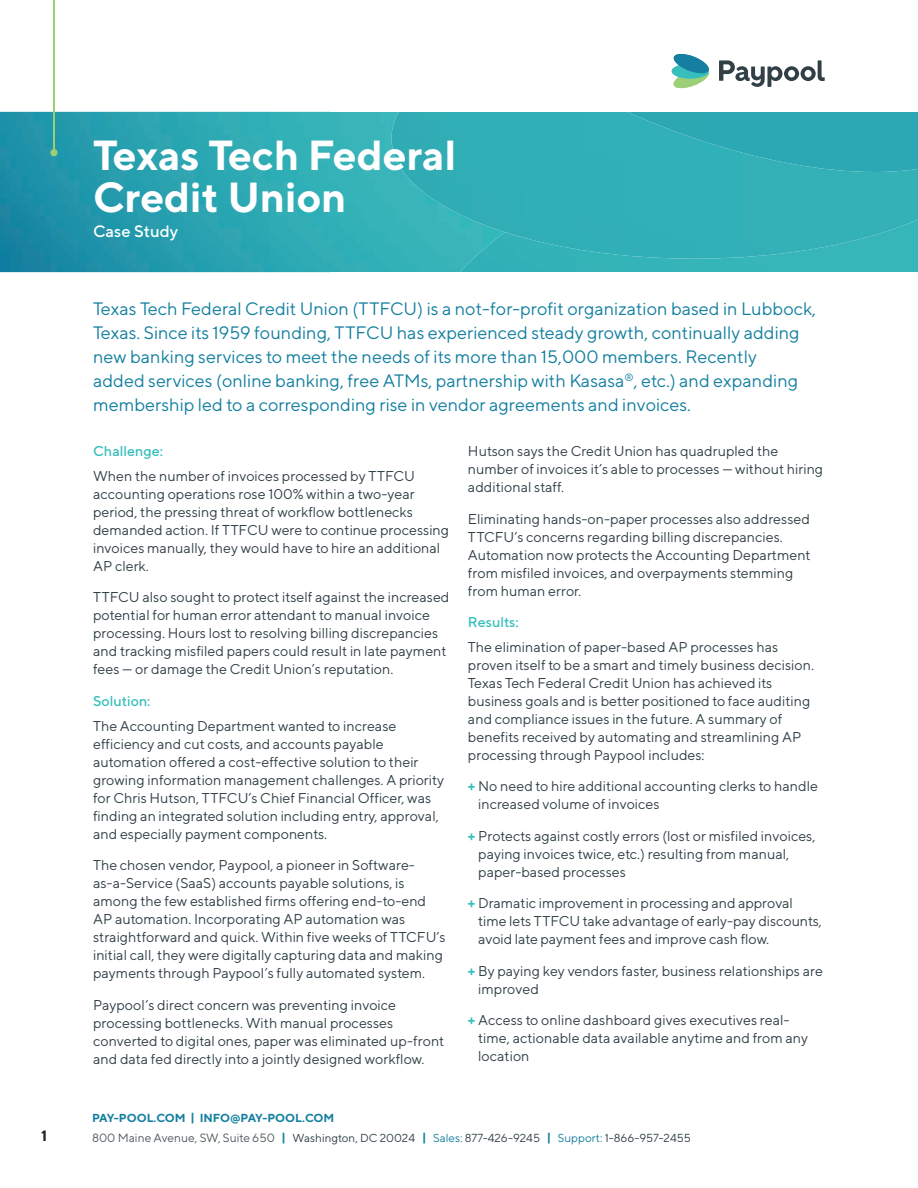
<style>
.page{position:relative;width:918px;height:1188px;background:#fff}
.page>*{position:absolute;margin:0;border:0;box-sizing:border-box;transform-origin:0 0}
.t1{font:700 42px/42px "TT Norms";color:#fff}
.t2{font:18px/24px "TT Norms";color:#147fa0}
.t3{font:500 16.5px "TT Norms";color:#fff}
.t4{font:700 15px "TT Norms";color:#231f20}
.t5{font:14.25px/18px "TT Norms";color:#304046}
.t6{font:500 14.25px "TT Norms";color:#37bfbd}
.t7{font:11.7px "TT Norms";color:#304046}
.t8{font:700 11.7px "TT Norms";color:#147fa0}
.s1{font-weight:700;color:#37bfbd}
.s2{font-size:12px;color:#50595d}
.s3{font-weight:700;color:#147fa0}
.s4{color:#147fa0}
</style>
<div class="page">
<img style="left:0;top:112px;width:460px;height:160px">
<div style="left:460px;top:259px;width:458px;height:13px;background:#34b5b8"></div>
<div style="left:392px;top:112px;width:526px;height:147px;background:#31b0b7"></div>
<div style="left:505px;top:232px;width:189px;height:27px;background:#31afb6"></div>
<div style="left:627px;top:112px;width:291px;height:60px;background:#2ba8b3"></div>
<div style="left:50px;top:149px;width:8px;height:7px;background:#9cce76;border-radius:50%"></div>
<hr style="left:53px;top:0;width:2px;height:153px;background:#9cce76">
<svg style="left:672px;top:54px;width:37px;height:35px"></svg>
<svg style="left:719px;top:60px;width:106px;height:27px"></svg>
<h1 class="t1" style="left:93px;top:134px;width:365px">Texas Tech Federal<br>Credit Union</h1>
<p class="t3" style="left:93px;top:221px;width:87px">Case Study</p>
<p class="t2" style="left:93px;top:296px;width:725px">Texas Tech Federal Credit Union (TTFCU) is a not-for-profit organization based in Lubbock, Texas. Since its 1959 founding, TTFCU has experienced steady growth, continually adding new banking services to meet the needs of its more than 15,000 members. Recently<br>added services (online banking, free ATMs, partnership with Kasasa<sup>®</sup>, etc.) and expanding membership led to a corresponding rise in vendor agreements and invoices.</p>
<p class="t6" style="left:93px;top:442px;width:71px">Challenge:</p>
<p class="t5" style="left:93px;top:467px;width:358px">When the number of invoices processed by TTFCU accounting operations rose 100% within a two-year period, the pressing threat of workflow bottlenecks demanded action. If TTFCU were to continue processing invoices manually, they would have to hire an additional AP clerk.</p>
<p class="t5" style="left:93px;top:588px;width:358px">TTFCU also sought to protect itself against the increased potential for human error attendant to manual invoice processing. Hours lost to resolving billing discrepancies and tracking misfiled papers could result in late payment fees — or damage the Credit Union’s reputation.</p>
<p class="t6" style="left:93px;top:692px;width:59px">Solution:</p>
<p class="t5" style="left:93px;top:716px;width:353px">The Accounting Department wanted to increase efficiency and cut costs, and accounts payable automation offered a cost-effective solution to their growing information management challenges. A priority for Chris Hutson, TTFCU’s Chief Financial Officer, was finding an integrated solution including entry, approval, and especially payment components.</p>
<p class="t5" style="left:93px;top:856px;width:354px">The chosen vendor, Paypool, a pioneer in Software&shy;as-a-Service (SaaS) accounts payable solutions, is among the few established firms offering end-to-end AP automation. Incorporating AP automation was straightforward and quick. Within five weeks of TTCFU’s initial call, they were digitally capturing data and making payments through Paypool’s fully automated system.</p>
<p class="t5" style="left:93px;top:995px;width:353px">Paypool’s direct concern was preventing invoice processing bottlenecks. With manual processes converted to digital ones, paper was eliminated up-front and data fed directly into a jointly designed workflow.</p>
<p class="t5" style="left:468px;top:442px;width:357px">Hutson says the Credit Union has quadrupled the number of invoices it’s able to processes — without hiring additional staff.</p>
<p class="t5" style="left:468px;top:509px;width:344px">Eliminating hands-on-paper processes also addressed TTCFU’s concerns regarding billing discrepancies.<br>Automation now protects the Accounting Department from misfiled invoices, and overpayments stemming from human error.</p>
<p class="t6" style="left:468px;top:613px;width:52px">Results:</p>
<p class="t5" style="left:468px;top:638px;width:348px">The elimination of paper-based AP processes has proven itself to be a smart and timely business decision.<br>Texas Tech Federal Credit Union has achieved its business goals and is better positioned to face auditing and compliance issues in the future. A summary of benefits received by automating and streamlining AP processing through Paypool includes:</p>
<p class="t5" style="left:478px;top:777px;width:341px;text-indent:-10px"><span class="s1">+</span> No need to hire additional accounting clerks to handle increased volume of invoices</p>
<p class="t5" style="left:478px;top:827px;width:339px;text-indent:-10px"><span class="s1">+</span> Protects against costly errors (lost or misfiled invoices, paying invoices twice, etc.) resulting from manual, paper-based processes</p>
<p class="t5" style="left:478px;top:894px;width:345px;text-indent:-10px"><span class="s1">+</span> Dramatic improvement in processing and approval time lets TTFCU take advantage of early-pay discounts, avoid late payment fees and improve cash flow.</p>
<p class="t5" style="left:478px;top:962px;width:346px;text-indent:-10px"><span class="s1">+</span> By paying key vendors faster, business relationships are improved</p>
<p class="t5" style="left:478px;top:1011px;width:332px;text-indent:-10px"><span class="s1">+</span> Access to online dashboard gives executives real&shy;time, actionable data available anytime and from any location</p>
<p class="t8" style="left:92px;top:1111px;width:244px">PAY-POOL.COM | INFO@PAY-POOL.COM</p>
<p class="t4" style="left:41px;top:1126px;width:7px">1</p>
<p class="t7" style="left:92px;top:1130px;width:600px"><span class="s2">800 Maine Avenue, SW, Suite 650</span> <span class="s3">|</span> Washington, DC 20024 <span class="s3">|</span> <span class="s4">Sales:</span> 877-426-9245 <span class="s3">|</span> <span class="s4">Support:</span> 1-866-957-2455</p>
</div>
